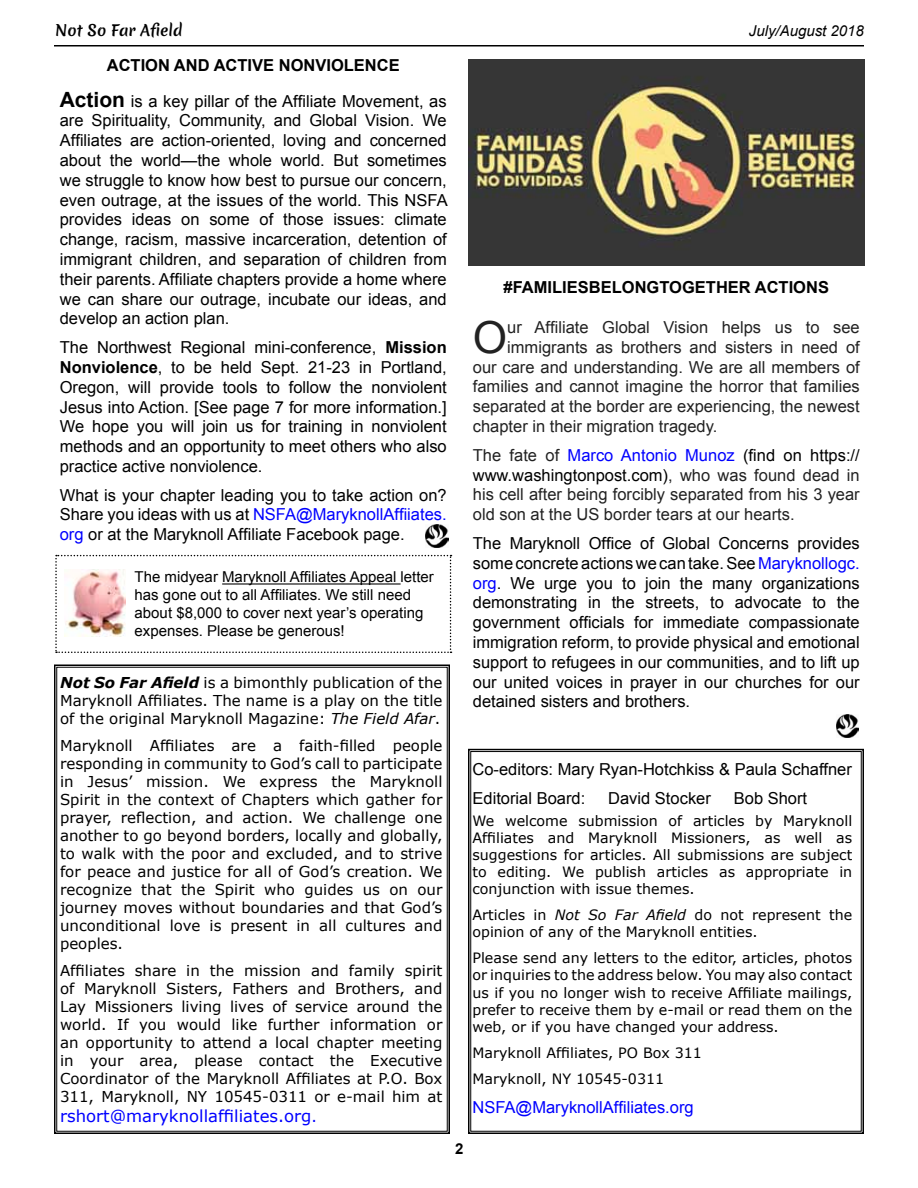
<style>
.page{position:relative;width:918px;height:1188px;background:#fff}
.page>*{position:absolute;margin:0;border:0;box-sizing:border-box;transform-origin:0 0}
.t1{font:44.1px "Arial";color:#222}
.t2{font:16.5px/19.8px "Arial";color:#000;text-align:justify}
.t3{font:16.5px/19.8px "Arial";color:#222;text-align:justify}
.t4{font:16.5px "Verdana";color:#00f}
.t5{font:700 16.5px "Arial";color:#000}
.t6{font:16.5px "Arial";color:#00f}
.t7{font:15px/18px "Verdana";color:#000;text-align:justify}
.t8{font:15px/18px "Arial";color:#000}
.t9{font:italic 15px "Arial";color:#000}
.t10{font:15px "Merienda One";color:#000}
.t11{font:700 15px "Arial";color:#000}
.t12{font:14.25px/17.1px "Verdana";color:#000;text-align:justify}
.s1{font-weight:700}
.s2{font-weight:700;font-size:21px}
.s3{color:#00f}
.s4{font-weight:700;font-style:italic}
.s5{font-style:italic}
.s6{font-size:15px}
.s7{color:#000}
</style>
<div class="page">
<hr style="left:54px;top:45px;width:810px;height:1px;background:#000">
<svg style="left:54px;top:664px;width:396px;height:470px"></svg>
<svg style="left:468px;top:748px;width:396px;height:386px"></svg>
<img style="left:468px;top:59px;width:396px;height:207px">
<img style="left:836px;top:714px;width:23px;height:24px">
<img style="left:426px;top:524px;width:22px;height:23px">
<svg style="left:55px;top:555px;width:397px;height:98px"></svg>
<img style="left:64px;top:570px;width:62px;height:67px">
<p class="t10" style="left:55px;top:19px;width:129px">Not So Far Afield</p>
<p class="t9" style="left:749px;top:21px;width:117px">July/August 2018</p>
<p class="t2" style="left:60px;top:47px;width:388px;line-height:36px;text-align:center"><span class="s1">ACTION AND ACTIVE NONVIOLENCE<br></span><span class="s2">ACTION</span> is a key pillar of the Affiliate Movement, as</p>
<p class="t2" style="left:60px;top:111px;width:389px">are Spirituality, Community, and Global Vision. We Affiliates are action-oriented, loving and concerned about the world—the whole world. But sometimes we struggle to know how best to pursue our concern, even outrage, at the issues of the world. This NSFA provides ideas on some of those issues: climate change, racism, massive incarceration, detention of immigrant children, and separation of children from their parents. Affiliate chapters provide a home where we can share our outrage, incubate our ideas, and develop an action plan.</p>
<p class="t2" style="left:60px;top:338px;width:389px">The Northwest Regional mini-conference, <span class="s1">MISSION NONVIOLENCE</span>, to be held Sept. 21-23 in Portland, Oregon, will provide tools to follow the nonviolent Jesus into Action. [See page 7 for more information.] We hope you will join us for training in nonviolent methods and an opportunity to meet others who also practice active nonviolence.</p>
<p class="t2" style="left:60px;top:485px;width:389px">What is your chapter leading you to take action on?<br>Share you ideas with us at <span class="s3">NSFA@MaryknollAffiiates. org</span> or at the Maryknoll Affiliate Facebook page.</p>
<p class="t8" style="left:135px;top:568px;width:301px">The midyear Maryknoll Affiliates Appeal letter has gone out to all Affiliates. We still need about $8,000 to cover next year’s operating expenses. Please be generous!</p>
<p class="t7" style="left:60px;top:674px;width:384px"><span class="s4">Not So Far Afield</span> is a bimonthly publication of the Maryknoll Affiliates. The name is a play on the title of the original Maryknoll Magazine: <span class="s5">The Field Afar</span>.</p>
<p class="t7" style="left:60px;top:737px;width:384px">Maryknoll Affiliates are a faith-filled people responding in community to God’s call to participate in Jesus’ mission. We express the Maryknoll Spirit in the context of Chapters which gather for prayer, reflection, and action. We challenge one another to go beyond borders, locally and globally, to walk with the poor and excluded, and to strive for peace and justice for all of God’s creation. We recognize that the Spirit who guides us on our journey moves without boundaries and that God’s unconditional love is present in all cultures and peoples.</p>
<p class="t7" style="left:60px;top:962px;width:384px">Affiliates share in the mission and family spirit of Maryknoll Sisters, Fathers and Brothers, and Lay Missioners living lives of service around the world. If you would like further information or an opportunity to attend a local chapter meeting in your area, please contact the Executive Coordinator of the Maryknoll Affiliates at P.O. Box 311, Maryknoll, NY 10545-0311 or e-mail him at</p>
<p class="t4" style="left:60px;top:1105px;width:258px">rshort@maryknollaffiliates.org<span class="s6">.</span></p>
<p class="t11" style="left:455px;top:1139px;width:10px">2</p>
<p class="t5" style="left:504px;top:277px;width:327px">#FAMILIESBELONGTOGETHER ACTIONS</p>
<h1 class="t1" style="left:473px;top:308px;width:36px">O</h1>
<p class="t3" style="left:507px;top:318px;width:354px">ur Affiliate Global Vision helps us to see</p>
<p class="t3" style="left:507px;top:337px;width:354px">immigrants as brothers and sisters in need of</p>
<p class="t3" style="left:473px;top:357px;width:389px">our care and understanding. We are all members of</p>
<p class="t3" style="left:473px;top:377px;width:388px">families and cannot imagine the horror that families</p>
<p class="t3" style="left:473px;top:397px;width:388px">separated at the border are experiencing, the newest</p>
<p class="t3" style="left:473px;top:417px;width:246px">chapter in their migration tragedy.</p>
<p class="t3" style="left:473px;top:445px;width:389px">The fate of <span class="s3">Marco Antonio Munoz</span> <span class="s7">(find on https:// www.washingtonpost.com)</span>, who was found dead in his cell after being forcibly separated from his 3 year old son at the US border tears at our hearts.</p>
<p class="t2" style="left:473px;top:534px;width:388px">The Maryknoll Office of Global Concerns provides some concrete actions we can take. See <span class="s3">Maryknollogc. org</span>. We urge you to join the many organizations demonstrating in the streets, to advocate to the government officials for immediate compassionate immigration reform, to provide physical and emotional support to refugees in our communities, and to lift up our united voices in prayer in our churches for our detained sisters and brothers.</p>
<p class="t2" style="left:472px;top:755px;width:381px;line-height:28.8px">Co-editors: Mary Ryan-Hotchkiss &amp; Paula Schaffner<br>Editorial Board:</p>
<p class="t2" style="left:608px;top:788px;width:104px">David Stocker</p>
<p class="t2" style="left:734px;top:788px;width:75px">Bob Short</p>
<p class="t12" style="left:472px;top:812px;width:381px">We welcome submission of articles by Maryknoll Affiliates and Maryknoll Missioners, as well as suggestions for articles. All submissions are subject to editing. We publish articles as appropriate in conjunction with issue themes.</p>
<p class="t12" style="left:472px;top:907px;width:381px">Articles in <span class="s5">Not So Far Afield</span> do not represent the opinion of any of the Maryknoll entities.</p>
<p class="t12" style="left:472px;top:950px;width:381px">Please send any letters to the editor, articles, photos or inquiries to the address below. You may also contact us if you no longer wish to receive Affiliate mailings, prefer to receive them by e-mail or read them on the web, or if you have changed your address.</p>
<p class="t12" style="left:472px;top:1040px;width:231px;line-height:26.1px">Maryknoll Affiliates, PO Box 311<br>Maryknoll, NY 10545-0311</p>
<p class="t6" style="left:472px;top:1096px;width:223px">NSFA@MaryknollAffiliates.org</p>
</div>
